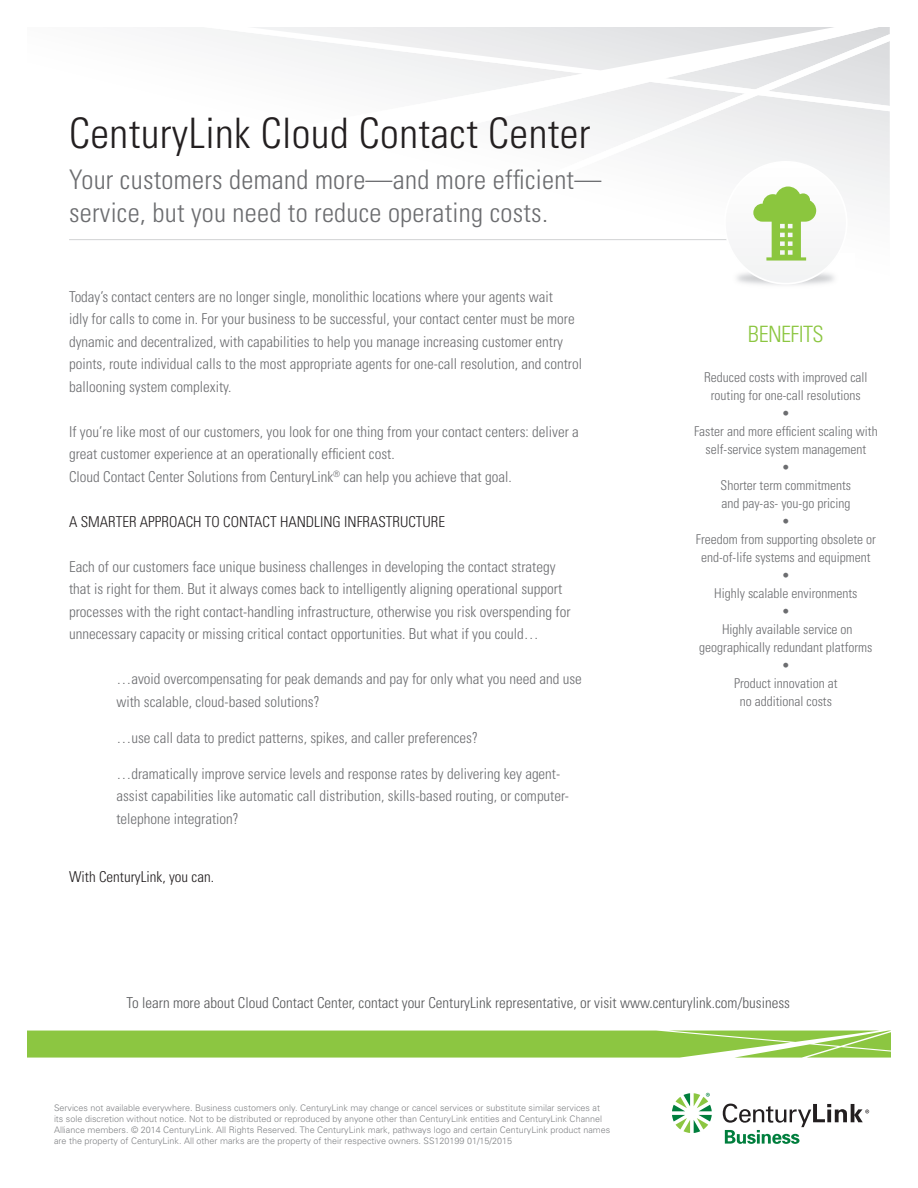
<style>
.page{position:relative;width:918px;height:1188px;background:#fff}
.page>*{position:absolute;margin:0;border:0;box-sizing:border-box;transform-origin:0 0}
.t1{font:300 condensed 42px "Univers";letter-spacing:.01em;color:#231f20}
.t2{font:300 condensed 27px/32.4px "Univers";letter-spacing:.01em;color:#6c6d70}
.t3{font:300 condensed 22.5px "Univers";letter-spacing:-.025em;color:#8cc641}
.t4{font:300 condensed 15px/22.5px "Univers";color:#6c6d70}
.t5{font:300 condensed 15px "Univers";color:#57585a}
.t6{font:300 condensed 15px "Univers";color:#231f20}
.t7{font:300 condensed 13.5px/18px "Univers";color:#6c6d70;text-align:center}
.t8{font:300 9px/10.8px "Univers";color:#808285}
</style>
<div class="page">
<svg style="left:180px;top:27px;width:710px;height:176px"></svg>
<svg style="left:27px;top:1031px;width:864px;height:27px;background:#93c94d"></svg>
<svg style="left:672px;top:1093px;width:40px;height:40px"></svg>
<svg style="left:723px;top:1103px;width:146px;height:41px"></svg>
<hr style="left:69px;top:239px;width:735px;height:1px;background:#d1d2d4">
<svg style="left:724px;top:161px;width:124px;height:124px"></svg>
<h1 class="t1" style="left:69px;top:108px;width:523px">CenturyLink Cloud Contact Center</h1>
<h2 class="t2" style="left:69px;top:163px;width:534px">Your customers demand more—and more efficient— service, but you need to reduce operating costs.</h2>
<p class="t4" style="left:69px;top:285px;width:515px">Today’s contact centers are no longer single, monolithic locations where your agents wait<br>idly for calls to come in. For your business to be successful, your contact center must be more dynamic and decentralized, with capabilities to help you manage increasing customer entry points, route individual calls to the most appropriate agents for one-call resolution, and control ballooning system complexity.</p>
<p class="t4" style="left:69px;top:420px;width:511px">If you’re like most of our customers, you look for one thing from your contact centers: deliver a great customer experience at an operationally efficient cost.<br>Cloud Contact Center Solutions from CenturyLink<sup>®</sup> can help you achieve that goal.</p>
<p class="t6" style="left:69px;top:513px;width:377px">A SMARTER APPROACH TO CONTACT HANDLING INFRASTRUCTURE</p>
<p class="t4" style="left:69px;top:555px;width:503px">Each of our customers face unique business challenges in developing the contact strategy that is right for them. But it always comes back to intelligently aligning operational support processes with the right contact-handling infrastructure, otherwise you risk overspending for unnecessary capacity or missing critical contact opportunities. But what if you could…</p>
<p class="t4" style="left:116px;top:668px;width:467px">…avoid overcompensating for peak demands and pay for only what you need and use with scalable, cloud-based solutions?</p>
<p class="t4" style="left:116px;top:726px;width:363px">…use call data to predict patterns, spikes, and caller preferences?</p>
<p class="t4" style="left:116px;top:762px;width:454px">…dramatically improve service levels and response rates by delivering key agent&shy;assist capabilities like automatic call distribution, skills-based routing, or computer&shy;telephone integration?</p>
<p class="t6" style="left:69px;top:868px;width:146px">With CenturyLink, you can.</p>
<h3 class="t3" style="left:748px;top:320px;width:77px">BENEFITS</h3>
<p class="t7" style="left:694px;top:368px;width:185px">Reduced costs with improved call routing for one-call resolutions<br>•<br>Faster and more efficient scaling with self-service system management<br>•<br>Shorter term commitments<br>and pay-as- you-go pricing<br>•<br>Freedom from supporting obsolete or end-of-life systems and equipment<br>•<br>Highly scalable environments<br>•<br>Highly available service on geographically redundant platforms •<br>Product innovation at<br>no additional costs</p>
<p class="t5" style="left:127px;top:993px;width:665px">To learn more about Cloud Contact Center, contact your CenturyLink representative, or visit www.centurylink.com/business</p>
<p class="t8" style="left:54px;top:1103px;width:558px">Services not available everywhere. Business customers only. CenturyLink may change or cancel services or substitute similar services at its sole discretion without notice. Not to be distributed or reproduced by anyone other than CenturyLink entities and CenturyLink Channel Alliance members. © 2014 CenturyLink. All Rights Reserved. The CenturyLink mark, pathways logo and certain CenturyLink product names are the property of CenturyLink. All other marks are the property of their respective owners. SS120199 01/15/2015</p>
</div>
